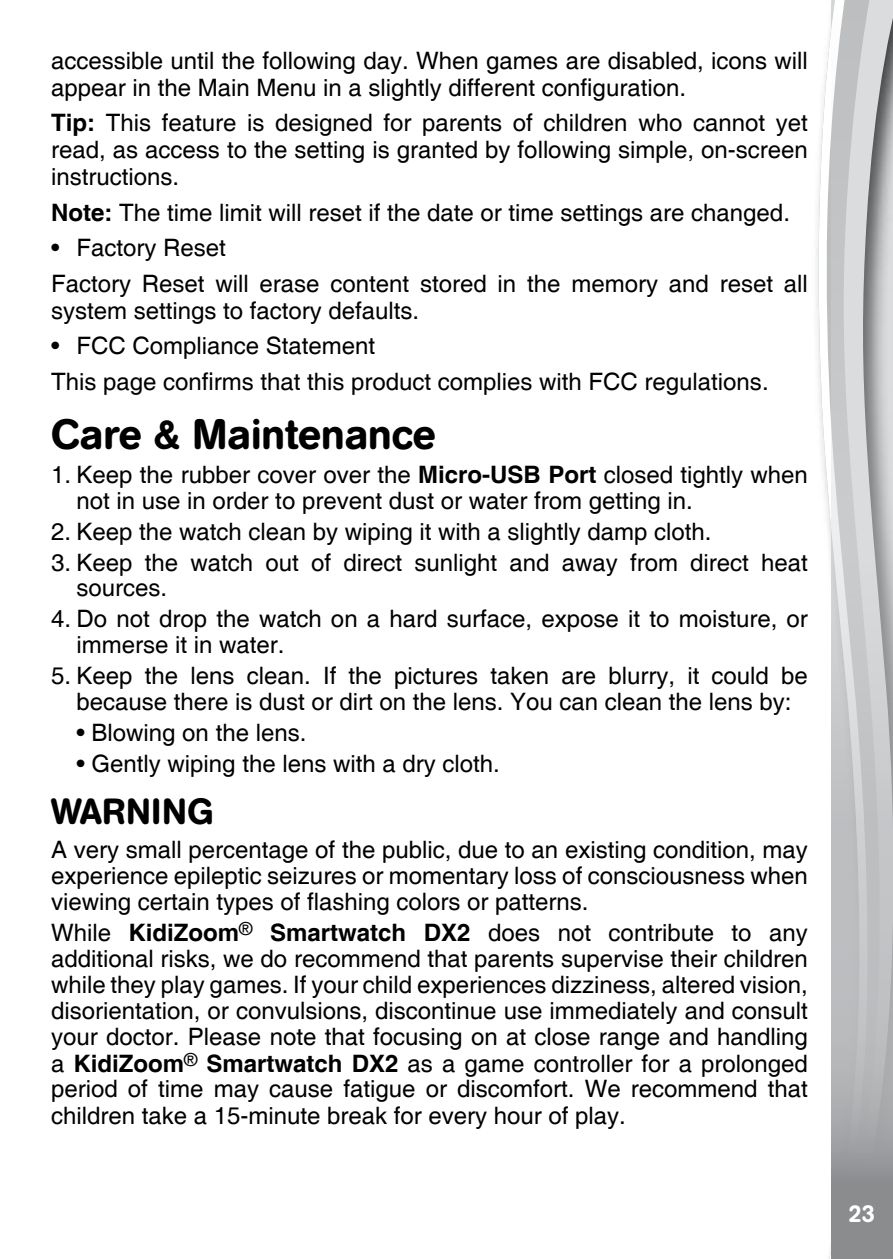
<style>
.page{position:relative;width:893px;height:1259px;background:#fff}
.page>*{position:absolute;margin:0;border:0;box-sizing:border-box;transform-origin:0 0}
.t1{font:500 42px "AG Book Rounded";color:#000}
.t2{font:500 36px "AG Book Rounded";letter-spacing:.02em;color:#000}
.t3{font:24px/26.1px "Helvetica";color:#000}
.t4{font:500 24px "AG Book Rounded";color:#fff}
.s1{font-weight:700}
</style>
<div class="page">
<svg style="left:818px;top:0;width:14px;height:1259px"></svg>
<svg style="left:832px;top:0;width:61px;height:1259px;background:#bcbdbf"></svg>
<p class="t3" style="left:51px;top:47px;width:758px;line-height:27px">accessible until the following day. When games are disabled, icons will appear in the Main Menu in a slightly different configuration.</p>
<p class="t3" style="left:51px;top:110px;width:758px;line-height:27px;text-align:justify"><span class="s1">Tip:</span> This feature is designed for parents of children who cannot yet read, as access to the setting is granted by following simple, on-screen instructions.</p>
<p class="t3" style="left:51px;top:200px;width:740px"><span class="s1">Note:</span> The time limit will reset if the date or time settings are changed.</p>
<p class="t3" style="left:51px;top:231px;width:758px;line-height:35.4px">• Factory Reset<br>Factory Reset will erase content stored in the memory and reset all</p>
<p class="t3" style="left:51px;top:298px;width:370px">system settings to factory defaults.</p>
<p class="t3" style="left:51px;top:329px;width:719px;line-height:35.4px">• FCC Compliance Statement<br>This page confirms that this product complies with FCC regulations.</p>
<h1 class="t1" style="left:51px;top:409px;width:386px">Care &amp; Maintenance</h1>
<p class="t3" style="left:77px;top:462px;width:733px;text-indent:-26px">1. Keep the rubber cover over the <span class="s1">Micro-USB Port</span> closed tightly when not in use in order to prevent dust or water from getting in.</p>
<p class="t3" style="left:51px;top:519px;width:662px">2. Keep the watch clean by wiping it with a slightly damp cloth.</p>
<p class="t3" style="left:77px;top:550px;width:733px;text-indent:-26px">3. Keep the watch out of direct sunlight and away from direct heat sources.</p>
<p class="t3" style="left:77px;top:607px;width:733px;text-indent:-26px">4. Do not drop the watch on a hard surface, expose it to moisture, or immerse it in water.</p>
<p class="t3" style="left:51px;top:663px;width:758px;text-align:center">5. Keep the lens clean. If the pictures taken are blurry, it could be because there is dust or dirt on the lens. You can clean the lens by:</p>
<p class="t3" style="left:77px;top:720px;width:231px">• Blowing on the lens.</p>
<p class="t3" style="left:77px;top:751px;width:425px">• Gently wiping the lens with a dry cloth.</p>
<h2 class="t2" style="left:51px;top:790px;width:164px">WARNING</h2>
<p class="t3" style="left:51px;top:838px;width:758px;text-align:justify">A very small percentage of the public, due to an existing condition, may experience epileptic seizures or momentary loss of consciousness when viewing certain types of flashing colors or patterns.</p>
<p class="t3" style="left:51px;top:920px;width:758px;text-align:justify">While <span class="s1">KidiZoom</span><sup>®</sup> <span class="s1">Smartwatch DX2</span> does not contribute to any additional risks, we do recommend that parents supervise their children while they play games. If your child experiences dizziness, altered vision, disorientation, or convulsions, discontinue use immediately and consult your doctor. Please note that focusing on at close range and handling a <span class="s1">KidiZoom</span><sup>®</sup> <span class="s1">Smartwatch DX2</span> as a game controller for a prolonged period of time may cause fatigue or discomfort. We recommend that children take a 15-minute break for every hour of play.</p>
<p class="t4" style="left:848px;top:1199px;width:28px">23</p>
</div>
